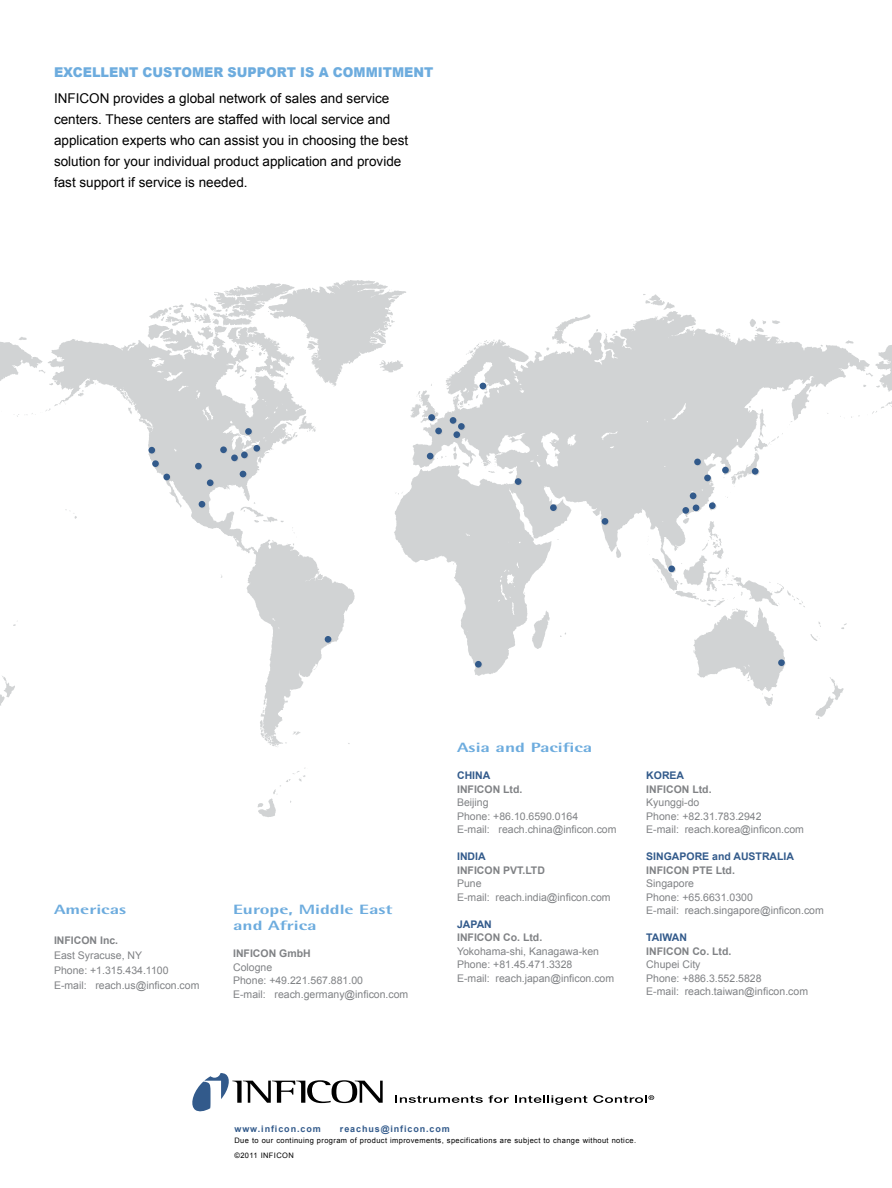
<style>
.page{position:relative;width:892px;height:1188px;background:#fff}
.page>*{position:absolute;margin:0;border:0;box-sizing:border-box;transform-origin:0 0}
.t1{font:13.5px/21px "Arial";color:#000}
.t2{font:800 13.5px/16.2px "Rotis Semi Sans";color:#6dacde;scale:1.4 1}
.t3{font:900 13.5px "Arial";color:#6dacde;scale:.95 1}
.t4{font:10.5px/13.5px "Arial";color:#808285}
.t5{font:700 10.5px "Arial";color:#808285}
.t6{font:700 10.5px "Arial";color:#325a8b}
.t7{font:700 9px "Arial";letter-spacing:.1em;color:#325a8b}
.t8{font:7.5px/15px "Arial";letter-spacing:.05em;color:#000}
</style>
<div class="page">
<svg style="left:0;top:280px;width:892px;height:537px"></svg>
<svg style="left:480px;top:383px;width:6px;height:6px"></svg>
<div style="left:428px;top:414px;width:7px;height:7px;background:#325a8b;border-radius:50%"></div>
<div style="left:435px;top:428px;width:7px;height:6px;background:#325a8b;border-radius:50%"></div>
<div style="left:450px;top:417px;width:6px;height:7px;background:#325a8b;border-radius:50%"></div>
<div style="left:459px;top:424px;width:6px;height:7px;background:#bcbec0;border-radius:50%"></div>
<div style="left:458px;top:423px;width:7px;height:7px;background:#325a8b;border-radius:50%"></div>
<div style="left:453px;top:431px;width:7px;height:7px;background:#325a8b;border-radius:50%"></div>
<div style="left:245px;top:428px;width:7px;height:7px;background:#325a8b;border-radius:50%"></div>
<div style="left:149px;top:448px;width:7px;height:6px;background:#abb5c0;border-radius:50%"></div>
<div style="left:148px;top:447px;width:7px;height:7px;background:#325a8b;border-radius:50%"></div>
<div style="left:152px;top:460px;width:7px;height:7px;background:#325a8b;border-radius:50%"></div>
<div style="left:163px;top:474px;width:7px;height:6px;background:#325a8b;border-radius:50%"></div>
<div style="left:208px;top:480px;width:6px;height:7px;background:#aab3be;border-radius:50%"></div>
<div style="left:207px;top:479px;width:7px;height:7px;background:#325a8b;border-radius:50%"></div>
<div style="left:195px;top:463px;width:7px;height:6px;background:#325a8b;border-radius:50%"></div>
<div style="left:254px;top:446px;width:7px;height:6px;background:#9fabba;border-radius:50%"></div>
<div style="left:253px;top:445px;width:7px;height:7px;background:#325a8b;border-radius:50%"></div>
<div style="left:241px;top:452px;width:7px;height:6px;background:#325a8b;border-radius:50%"></div>
<div style="left:231px;top:455px;width:7px;height:6px;background:#325a8b;border-radius:50%"></div>
<svg style="left:240px;top:471px;width:6px;height:6px"></svg>
<div style="left:220px;top:446px;width:7px;height:7px;background:#325a8b;border-radius:50%"></div>
<div style="left:668px;top:566px;width:7px;height:6px;background:#325a8b;border-radius:50%"></div>
<div style="left:710px;top:503px;width:6px;height:7px;background:#bfc8d3;border-radius:50%"></div>
<div style="left:709px;top:502px;width:7px;height:7px;background:#325a8b;border-radius:50%"></div>
<div style="left:682px;top:507px;width:7px;height:7px;background:#325a8b;border-radius:50%"></div>
<svg style="left:693px;top:505px;width:6px;height:6px"></svg>
<svg style="left:690px;top:493px;width:6px;height:6px"></svg>
<div style="left:704px;top:475px;width:7px;height:6px;background:#325a8b;border-radius:50%"></div>
<div style="left:694px;top:459px;width:7px;height:6px;background:#325a8b;border-radius:50%"></div>
<div style="left:722px;top:467px;width:7px;height:6px;background:#325a8b;border-radius:50%"></div>
<div style="left:752px;top:468px;width:7px;height:7px;background:#325a8b;border-radius:50%"></div>
<div style="left:199px;top:502px;width:7px;height:6px;background:#90a0b4;border-radius:50%"></div>
<div style="left:199px;top:501px;width:6px;height:7px;background:#325a8b;border-radius:50%"></div>
<div style="left:325px;top:636px;width:6px;height:7px;background:#325a8b;border-radius:50%"></div>
<div style="left:475px;top:661px;width:7px;height:7px;background:#325a8b;border-radius:50%"></div>
<div style="left:427px;top:453px;width:7px;height:6px;background:#325a8b;border-radius:50%"></div>
<div style="left:516px;top:479px;width:6px;height:7px;background:#bcbec0;border-radius:50%"></div>
<div style="left:515px;top:478px;width:7px;height:7px;background:#325a8b;border-radius:50%"></div>
<div style="left:550px;top:504px;width:7px;height:7px;background:#325a8b;border-radius:50%"></div>
<div style="left:602px;top:518px;width:6px;height:7px;background:#325a8b;border-radius:50%"></div>
<div style="left:778px;top:659px;width:7px;height:7px;background:#325a8b;border-radius:50%"></div>
<svg style="left:192px;top:1073px;width:191px;height:38px"></svg>
<svg style="left:395px;top:1095px;width:114px;height:8px"></svg>
<svg style="left:515px;top:1095px;width:72px;height:10px"></svg>
<svg style="left:593px;top:1095px;width:61px;height:8px"></svg>
<p class="t3" style="left:54px;top:62px;width:401px">EXCELLENT CUSTOMER SUPPORT IS A COMMITMENT</p>
<p class="t1" style="left:54px;top:88px;width:356px">INFICON provides a global network of sales and service centers. These centers are staffed with local service and application experts who can assist you in choosing the best solution for your individual product application and provide fast support if service is needed.</p>
<p class="t2" style="left:54px;top:901px;width:53px">Americas</p>
<p class="t5" style="left:54px;top:934px;width:66px">INFICON Inc.</p>
<p class="t4" style="left:54px;top:948px;width:147px;line-height:15px">East Syracuse, NY<br>Phone: +1.315.434.1100<br>E-mail: reach.us@inficon.com</p>
<p class="t2" style="left:233px;top:901px;width:115px">Europe, Middle East and Africa</p>
<p class="t5" style="left:233px;top:947px;width:79px">INFICON GmbH</p>
<p class="t4" style="left:233px;top:961px;width:177px">Cologne<br>Phone: +49.221.567.881.00<br>E-mail: reach.germany@inficon.com</p>
<p class="t2" style="left:457px;top:739px;width:98px">Asia and Pacifica</p>
<p class="t6" style="left:457px;top:769px;width:35px">CHINA</p>
<p class="t5" style="left:457px;top:782px;width:67px">INFICON Ltd.</p>
<p class="t4" style="left:457px;top:796px;width:161px">Beijing<br>Phone: +86.10.6590.0164<br>E-mail: reach.china@inficon.com</p>
<p class="t6" style="left:457px;top:850px;width:30px">INDIA</p>
<p class="t5" style="left:457px;top:863px;width:89px">INFICON PVT.LTD</p>
<p class="t4" style="left:457px;top:877px;width:155px">Pune<br>E-mail: reach.india@inficon.com</p>
<p class="t6" style="left:457px;top:917px;width:36px">JAPAN</p>
<p class="t5" style="left:457px;top:931px;width:87px">INFICON Co. Ltd.</p>
<p class="t4" style="left:457px;top:945px;width:159px">Yokohama-shi, Kanagawa-ken<br>Phone: +81.45.471.3328<br>E-mail: reach.japan@inficon.com</p>
<p class="t6" style="left:646px;top:769px;width:39px">KOREA</p>
<p class="t5" style="left:646px;top:782px;width:67px">INFICON Ltd.</p>
<p class="t4" style="left:646px;top:796px;width:159px">Kyunggi-do<br>Phone: +82.31.783.2942<br>E-mail: reach.korea@inficon.com</p>
<p class="t6" style="left:646px;top:850px;width:149px">SINGAPORE and AUSTRALIA</p>
<p class="t5" style="left:646px;top:863px;width:90px">INFICON PTE Ltd.</p>
<p class="t4" style="left:646px;top:877px;width:179px">Singapore<br>Phone: +65.6631.0300<br>E-mail: reach.singapore@inficon.com</p>
<p class="t6" style="left:646px;top:931px;width:42px">TAIWAN</p>
<p class="t5" style="left:646px;top:944px;width:87px">INFICON Co. Ltd.</p>
<p class="t4" style="left:646px;top:958px;width:163px">Chupei City<br>Phone: +886.3.552.5828<br>E-mail: reach.taiwan@inficon.com</p>
<p class="t7" style="left:235px;top:1123px;width:88px">www.inficon.com</p>
<p class="t7" style="left:340px;top:1123px;width:111px">reachus@inficon.com</p>
<p class="t8" style="left:235px;top:1133px;width:403px">Due to our continuing program of product improvements, specifications are subject to change without notice. ©2011 INFICON</p>
</div>
